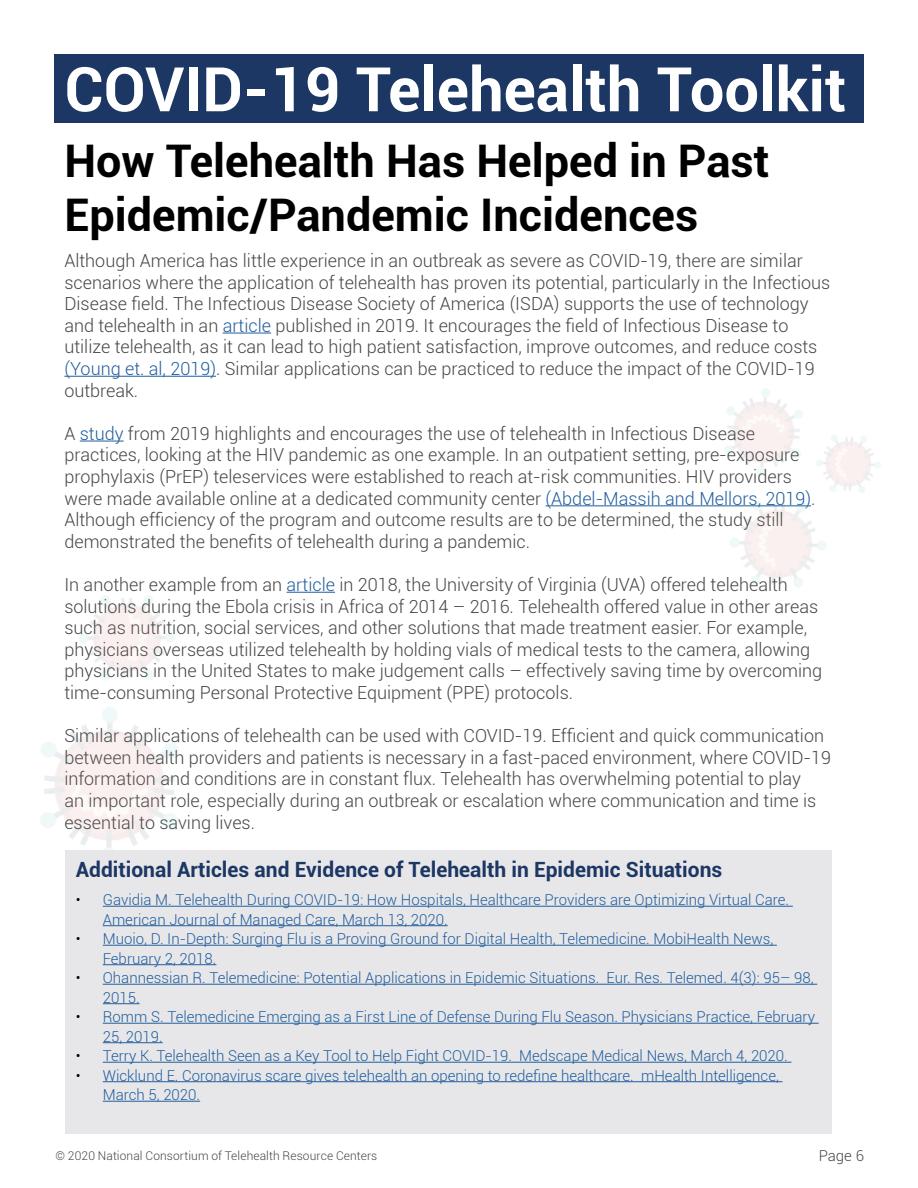
<style>
.page{position:relative;width:918px;height:1188px;background:#fff}
.page>*{position:absolute;margin:0;border:0;box-sizing:border-box;transform-origin:0 0}
.t1{font:700 61.5px "Roboto";color:#fff}
.t2{font:700 45px/54px "Roboto";color:#000}
.t3{font:700 21px "Roboto";color:#1c3764}
.t4{font:300 18px/21.6px "Roboto";color:#464647}
.t5{font:300 15px/19.5px "Roboto";color:#215e9e}
.t6{font:300 15px "Roboto";color:#464647}
.t7{font:300 12px "Roboto";letter-spacing:.01em;color:#464647}
.s1{color:#215e9e}
.s2{color:#000}
</style>
<div class="page">
<div style="left:54px;top:54px;width:810px;height:68px;background:#1c3764"></div>
<hr style="left:223px;top:333px;width:48px;height:1px;background:#215e9e">
<hr style="left:64px;top:376px;width:152px;height:1px;background:#215e9e">
<hr style="left:80px;top:441px;width:44px;height:1px;background:#215e9e">
<hr style="left:546px;top:505px;width:265px;height:1px;background:#215e9e">
<hr style="left:287px;top:592px;width:48px;height:1px;background:#215e9e">
<img style="left:725px;top:501px;width:101px;height:86px">
<div style="left:65px;top:851px;width:767px;height:283px;background:#e7e7e9"></div>
<hr style="left:103px;top:906px;width:690px;height:1px;background:#215e9e">
<hr style="left:103px;top:925px;width:345px;height:1px;background:#215e9e">
<hr style="left:103px;top:945px;width:674px;height:1px;background:#215e9e">
<hr style="left:103px;top:964px;width:113px;height:1px;background:#215e9e">
<hr style="left:103px;top:984px;width:714px;height:1px;background:#215e9e">
<hr style="left:103px;top:1003px;width:37px;height:1px;background:#215e9e">
<hr style="left:103px;top:1023px;width:716px;height:1px;background:#215e9e">
<hr style="left:103px;top:1042px;width:60px;height:1px;background:#215e9e">
<hr style="left:103px;top:1062px;width:688px;height:1px;background:#215e9e">
<hr style="left:103px;top:1081px;width:680px;height:1px;background:#215e9e">
<hr style="left:103px;top:1101px;width:97px;height:1px;background:#215e9e">
<h1 class="t1" style="left:64px;top:46px;width:783px">COVID-19 Telehealth Toolkit</h1>
<h2 class="t2" style="left:64px;top:132px;width:707px">How Telehealth Has Helped in Past<br>Epidemic/Pandemic Incidences</h2>
<p class="t4" style="left:64px;top:249px;width:767px">Although America has little experience in an outbreak as severe as COVID-19, there are similar scenarios where the application of telehealth has proven its potential, particularly in the Infectious Disease field. The Infectious Disease Society of America (ISDA) supports the use of technology and telehealth in an <span class="s1">article</span> published in 2019. It encourages the field of Infectious Disease to utilize telehealth, as it can lead to high patient satisfaction, improve outcomes, and reduce costs <span class="s1">(Young et. al, 2019)</span>. Similar applications can be practiced to reduce the impact of the COVID-19 outbreak.</p>
<p class="t4" style="left:64px;top:422px;width:753px">A <span class="s1">study</span> from 2019 highlights and encourages the use of telehealth in Infectious Disease practices, looking at the HIV pandemic as one example. In an outpatient setting, pre-exposure prophylaxis (PrEP) teleservices were established to reach at-risk communities. HIV providers were made available online at a dedicated community center <span class="s1">(Abdel-Massih and Mellors, 2019)</span>.<br>Although efficiency of the program and outcome results are to be determined, the study still demonstrated the benefits of telehealth during a pandemic.</p>
<p class="t4" style="left:64px;top:573px;width:759px">In another example from an <span class="s1">article</span> in 2018, the University of Virginia (UVA) offered telehealth solutions during the Ebola crisis in Africa of 2014 – 2016. Telehealth offered value in other areas such as nutrition, social services, and other solutions that made treatment easier. For example, physicians overseas utilized telehealth by holding vials of medical tests to the camera, allowing physicians in the United States to make judgement calls – effectively saving time by overcoming time-consuming Personal Protective Equipment (PPE) protocols.</p>
<p class="t4" style="left:64px;top:724px;width:768px">Similar applications of telehealth can be used with COVID-19. Efficient and quick communication between health providers and patients is necessary in a fast-paced environment, where COVID-19 information and conditions are in constant flux. Telehealth has overwhelming potential to play<br>an important role, especially during an outbreak or escalation where communication and time is essential to saving lives.</p>
<p class="t3" style="left:76px;top:854px;width:648px">Additional Articles and Evidence of Telehealth in Epidemic Situations</p>
<p class="t5" style="left:103px;top:890px;width:688px;text-indent:-27px"><span class="s2">•</span> Gavidia M. Telehealth During COVID-19: How Hospitals, Healthcare Providers are Optimizing Virtual Care.<br>American Journal of Managed Care, March 13, 2020.</p>
<p class="t5" style="left:103px;top:929px;width:672px;text-indent:-27px"><span class="s2">•</span> Muoio, D. In-Depth: Surging Flu is a Proving Ground for Digital Health, Telemedicine. MobiHealth News,<br>February 2, 2018.</p>
<p class="t5" style="left:103px;top:968px;width:712px;text-indent:-27px"><span class="s2">•</span> Ohannessian R. Telemedicine: Potential Applications in Epidemic Situations. Eur. Res. Telemed. 4(3): 95– 98,<br>2015.</p>
<p class="t5" style="left:103px;top:1007px;width:714px;text-indent:-27px"><span class="s2">•</span> Romm S. Telemedicine Emerging as a First Line of Defense During Flu Season. Physicians Practice, February<br>25, 2019.</p>
<p class="t5" style="left:76px;top:1046px;width:714px"><span class="s2">•</span> Terry K. Telehealth Seen as a Key Tool to Help Fight COVID-19. Medscape Medical News, March 4, 2020.</p>
<p class="t5" style="left:103px;top:1065px;width:678px;text-indent:-27px"><span class="s2">•</span> Wicklund E. Coronavirus scare gives telehealth an opening to redefine healthcare. mHealth Intelligence,<br>March 5, 2020.</p>
<p class="t7" style="left:56px;top:1147px;width:323px">© 2020 National Consortium of Telehealth Resource Centers</p>
<p class="t6" style="left:819px;top:1145px;width:47px">Page 6</p>
</div>
